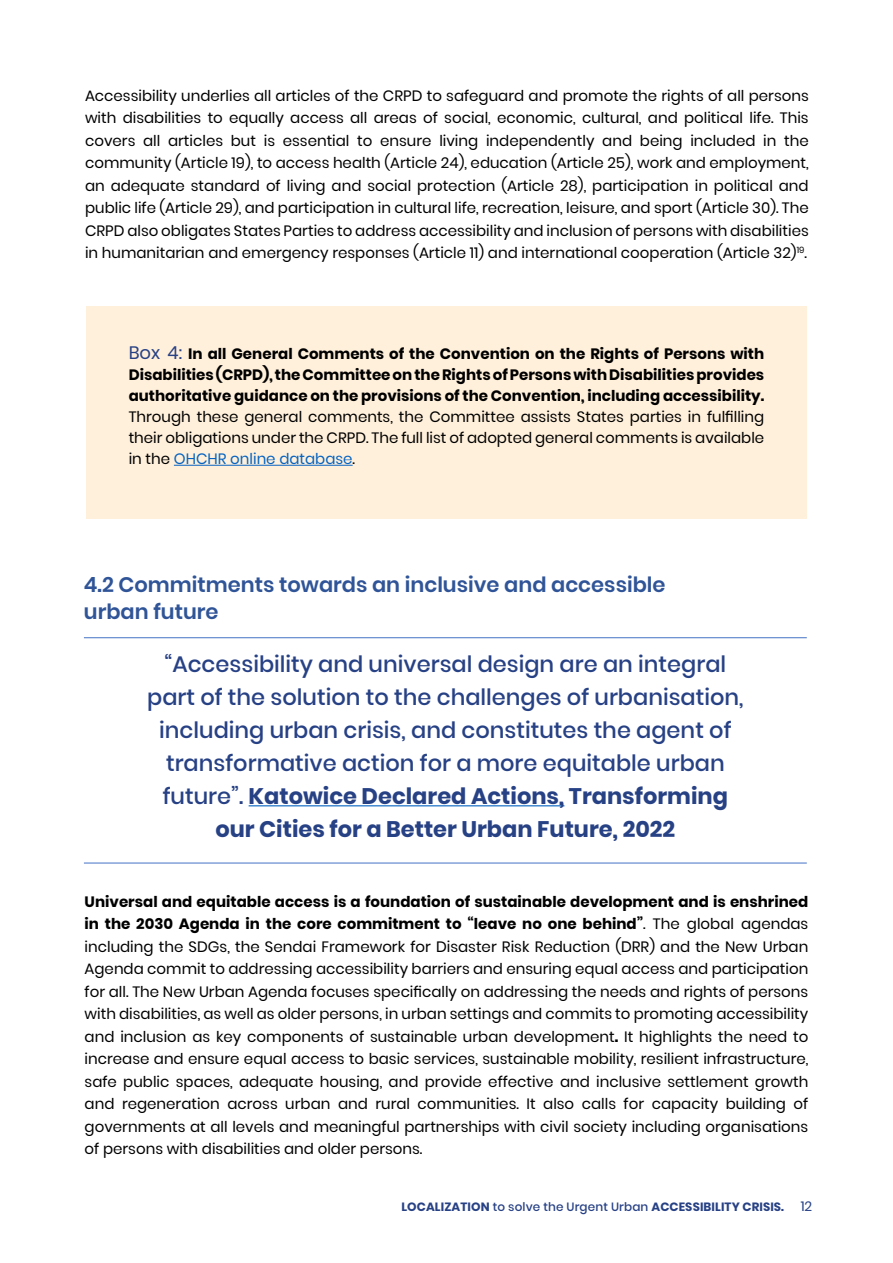
<style>
.page{position:relative;width:893px;height:1263px;background:#fff}
.page>*{position:absolute;margin:0;border:0;box-sizing:border-box;transform-origin:0 0}
.t1{font:500 22.5px/33px "Poppins";color:#274185;text-align:center}
.t2{font:600 21px/27px "Poppins";color:#2f5497}
.t3{font:15px/22.5px "Poppins";color:#000;text-align:justify}
.t4{font:700 15px/21px "Poppins";color:#000;text-align:justify}
.t5{font:700 12px "Poppins";letter-spacing:.01em;color:#274185}
.s1{font-weight:400;font-size:18px;color:#274185}
.s2{color:#0563c1}
.s3{font-weight:700}
.s4{font-weight:500}
.s5{font-weight:400;font-size:13.5px}
</style>
<div class="page">
<hr style="left:84px;top:637px;width:723px;height:1px;background:#4472c4">
<hr style="left:249px;top:805px;width:315px;height:1px;background:#0563c1">
<hr style="left:84px;top:863px;width:723px;height:1px;background:#4472c4">
<div style="left:86px;top:306px;width:721px;height:213px;background:#fff0db"></div>
<hr style="left:174px;top:465px;width:179px;height:1px;background:#0563c1">
<p class="t3" style="left:85px;top:84px;width:725px">Accessibility underlies all articles of the CRPD to safeguard and promote the rights of all persons with disabilities to equally access all areas of social, economic, cultural, and political life. This covers all articles but is essential to ensure living independently and being included in the community (Article 19), to access health (Article 24), education (Article 25), work and employment, an adequate standard of living and social protection (Article 28), participation in political and public life (Article 29), and participation in cultural life, recreation, leisure, and sport (Article 30). The CRPD also obligates States Parties to address accessibility and inclusion of persons with disabilities in humanitarian and emergency responses (Article 11) and international cooperation (Article 32)<sup>19</sup>.</p>
<p class="t4" style="left:129px;top:343px;width:637px"><span class="s1">Box 4:</span> In all General Comments of the Convention on the Rights of Persons with Disabilities (CRPD), the Committee on the Rights of Persons with Disabilities provides authoritative guidance on the provisions of the Convention, including accessibility.</p>
<p class="t3" style="left:129px;top:406px;width:637px;line-height:21px">Through these general comments, the Committee assists States parties in fulfilling their obligations under the CRPD. The full list of adopted general comments is available in the <span class="s2">OHCHR online database</span>.</p>
<h2 class="t2" style="left:84px;top:571px;width:583px">4.2 Commitments towards an inclusive and accessible urban future</h2>
<p class="t1" style="left:147px;top:648px;width:598px">“Accessibility and universal design are an integral part of the solution to the challenges of urbanisation, including urban crisis, and constitutes the agent of transformative action for a more equitable urban future”. <span class="s3">Katowice Declared Actions, Transforming our Cities for a Better Urban Future, 2022</span></p>
<p class="t3" style="left:85px;top:890px;width:725px"><span class="s3">Universal and equitable access is a foundation of sustainable development and is enshrined in the 2030 Agenda in the core commitment to “leave no one behind”</span>. The global agendas including the SDGs, the Sendai Framework for Disaster Risk Reduction (DRR) and the New Urban Agenda commit to addressing accessibility barriers and ensuring equal access and participation for all. The New Urban Agenda focuses specifically on addressing the needs and rights of persons with disabilities, as well as older persons, in urban settings and commits to promoting accessibility and inclusion as key components of sustainable urban development<span class="s3">.</span> It highlights the need to increase and ensure equal access to basic services, sustainable mobility, resilient infrastructure, safe public spaces, adequate housing, and provide effective and inclusive settlement growth and regeneration across urban and rural communities. It also calls for capacity building of governments at all levels and meaningful partnerships with civil society including organisations of persons with disabilities and older persons.</p>
<p class="t5" style="left:401px;top:1199px;width:412px">LOCALIZATION <span class="s4">to solve the Urgent Urban</span> ACCESSIBILITY CRISIS. <span class="s5">12</span></p>
</div>
